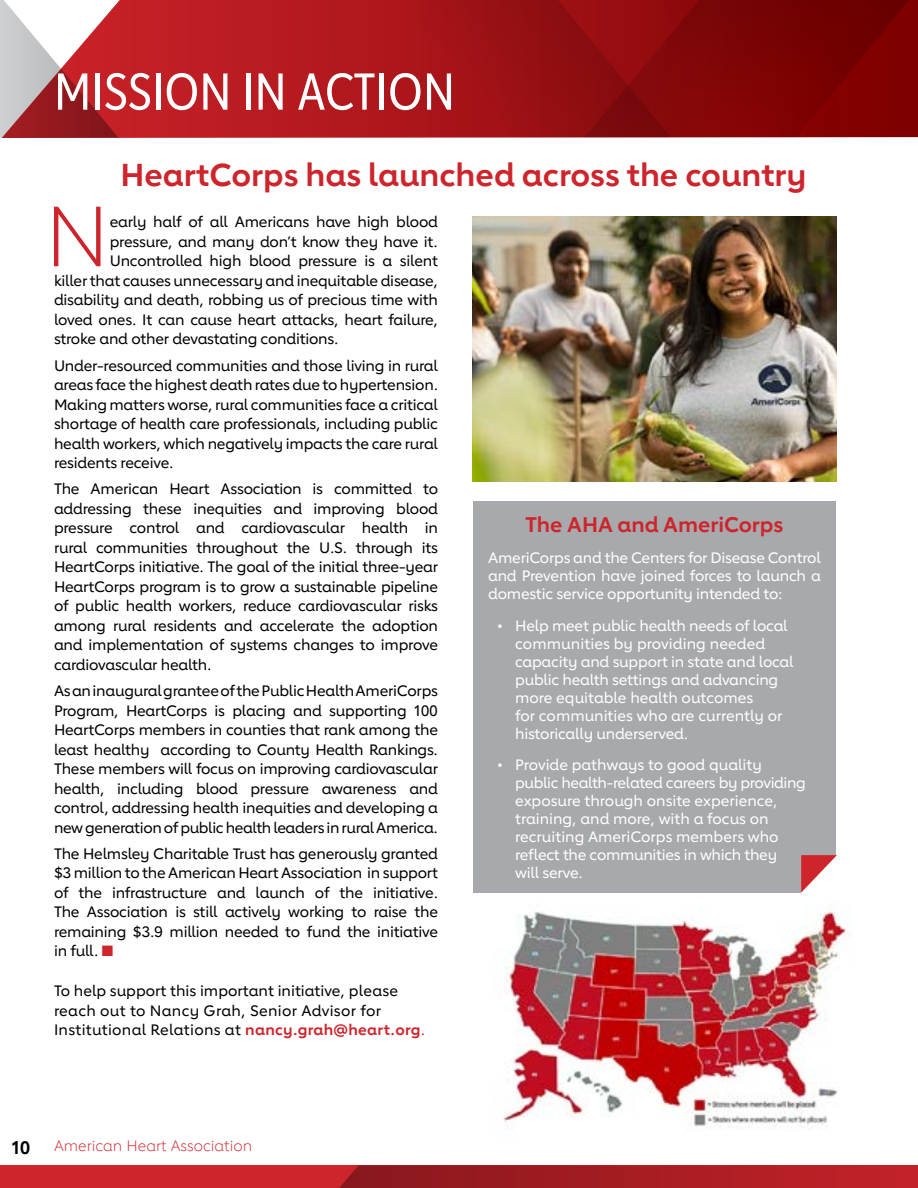
<style>
.page{position:relative;width:918px;height:1188px;background:#fff}
.page>*{position:absolute;margin:0;border:0;box-sizing:border-box;transform-origin:0 0}
.t1{font:300 83.85px "Lub Dub";color:#ce242b}
.t2{font:51px "Lub Dub Condensed";color:#fff}
.t3{font:700 31.5px "Lub Dub";color:#ce242b}
.t4{font:700 21px "Lub Dub";color:#ce242b}
.t5{font:700 18px "Lub Dub";color:#000}
.t6{font:500 15px/19.5px "Lub Dub";letter-spacing:-.015em;color:#000;text-align:justify}
.t7{font:500 15px/18px "Lub Dub";letter-spacing:-.015em;color:#fff}
.t8{font:500 15px/19.5px "Lub Dub";letter-spacing:.015em;color:#000}
.t9{font:300 15px "Lub Dub";color:#ce242b}
.s1{color:#ce242b}
.s2{font-weight:700;color:#ce242b}
</style>
<div class="page">
<svg style="left:2px;top:0;width:916px;height:138px;background:#bc383d"></svg>
<svg style="left:420px;top:0;width:498px;height:137px;background:#89080b"></svg>
<div style="left:0;top:1165px;width:918px;height:23px;background:#ce242b"></div>
<svg style="left:339px;top:1165px;width:577px;height:23px;background:#a61c22"></svg>
<img style="left:473px;top:216px;width:364px;height:266px">
<img style="left:503px;top:905px;width:348px;height:223px">
<div style="left:473px;top:501px;width:363px;height:392px;background:#a8a9ac"></div>
<svg style="left:801px;top:855px;width:36px;height:38px"></svg>
<p class="t2" style="left:54px;top:62px;width:403px">MISSION IN ACTION</p>
<p class="t3" style="left:121px;top:156px;width:688px">HeartCorps has launched across the country</p>
<p class="t1" style="left:45px;top:188px;width:66px">N</p>
<p class="t6" style="left:110px;top:212px;width:330px">early half of all Americans have high blood</p>
<p class="t6" style="left:110px;top:232px;width:330px">pressure, and many don’t know they have it.</p>
<p class="t6" style="left:110px;top:251px;width:330px">Uncontrolled high blood pressure is a silent</p>
<p class="t6" style="left:54px;top:271px;width:386px">killer that causes unnecessary and inequitable disease,</p>
<p class="t6" style="left:54px;top:290px;width:386px">disability and death, robbing us of precious time with</p>
<p class="t6" style="left:54px;top:310px;width:386px">loved ones. It can cause heart attacks, heart failure,</p>
<p class="t6" style="left:54px;top:329px;width:286px">stroke and other devastating conditions.</p>
<p class="t6" style="left:54px;top:355px;width:386px">Under-resourced communities and those living in rural areas face the highest death rates due to hypertension.<br>Making matters worse, rural communities face a critical shortage of health care professionals, including public health workers, which negatively impacts the care rural residents receive.</p>
<p class="t6" style="left:54px;top:479px;width:386px">The American Heart Association is committed to addressing these inequities and improving blood pressure control and cardiovascular health in rural communities throughout the U.S. through its HeartCorps initiative. The goal of the initial three-year HeartCorps program is to grow a sustainable pipeline of public health workers, reduce cardiovascular risks among rural residents and accelerate the adoption and implementation of systems changes to improve cardiovascular health.</p>
<p class="t6" style="left:54px;top:681px;width:386px">As an inaugural grantee of the Public Health AmeriCorps Program, HeartCorps is placing and supporting 100<br>HeartCorps members in counties that rank among the least healthy according to County Health Rankings.<br>These members will focus on improving cardiovascular health, including blood pressure awareness and control, addressing health inequities and developing a new generation of public health leaders in rural America.</p>
<p class="t6" style="left:54px;top:844px;width:386px">The Helmsley Charitable Trust has generously granted $3 million to the American Heart Association in support of the infrastructure and launch of the initiative.<br>The Association is still actively working to raise the remaining $3.9 million needed to fund the initiative in full. <span class="s1">■</span></p>
<p class="t8" style="left:54px;top:981px;width:373px">To help support this important initiative, please reach out to Nancy Grah, Senior Advisor for<br>Institutional Relations at <span class="s2">nancy.grah@heart.org</span><span class="s1">.</span></p>
<p class="t5" style="left:12px;top:1137px;width:20px">10</p>
<p class="t9" style="left:54px;top:1137px;width:200px">American Heart Association</p>
<p class="t4" style="left:525px;top:511px;width:260px">The AHA and AmeriCorps</p>
<p class="t7" style="left:488px;top:549px;width:334px;text-align:justify">AmeriCorps and the Centers for Disease Control and Prevention have joined forces to launch a domestic service opportunity intended to:</p>
<p class="t7" style="left:515px;top:616px;width:280px;text-indent:-18px">• Help meet public health needs of local communities by providing needed capacity and support in state and local public health settings and advancing more equitable health outcomes<br>for communities who are currently or historically underserved.</p>
<p class="t7" style="left:515px;top:756px;width:292px;text-indent:-18px">• Provide pathways to good quality public health-related careers by providing exposure through onsite experience, training, and more, with a focus on recruiting AmeriCorps members who reflect the communities in which they<br>will serve.</p>
</div>
